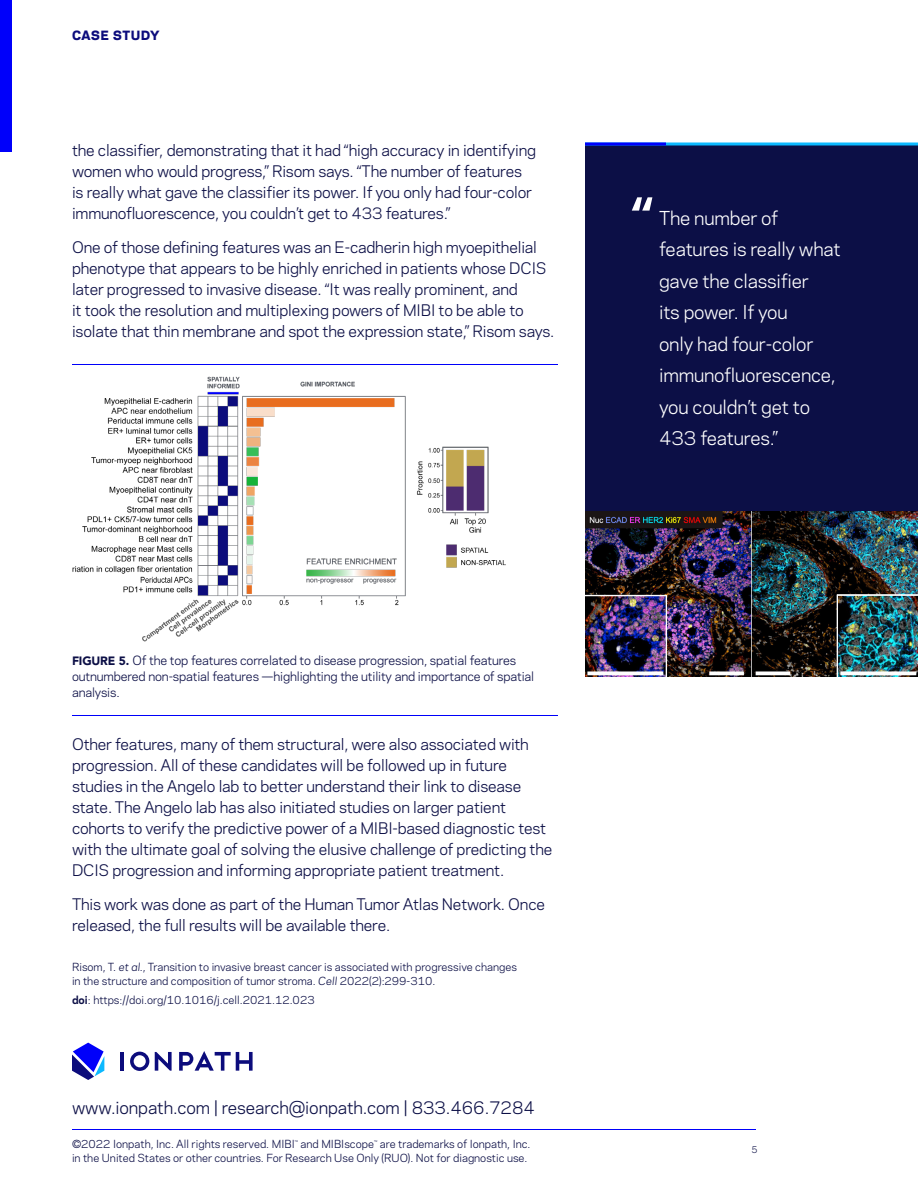
<style>
.page{position:relative;width:918px;height:1188px;background:#fff}
.page>*{position:absolute;margin:0;border:0;box-sizing:border-box;transform-origin:0 0}
.t1{font:700 54px "DM Sans";color:#fff}
.t2{font:18px/31.5px "Polaris";letter-spacing:-.01em;color:#fff}
.t3{font:16.5px "Polaris";letter-spacing:-.01em;color:#0c0f46}
.t4{font:15px/21px "Polaris";letter-spacing:-.01em;color:#0c0f46}
.t5{font:12px/15.8px "Polaris";letter-spacing:-.01em;color:#0c0f46}
.t6{font:800 12px "Polaris";letter-spacing:.07em;color:#0c0c7c}
.t7{font:10.5px/13.5px "Polaris";color:#0c0f46}
.t8{font:8.7px "Polaris";color:#0c0f46}
.s1{font-family:"Avenir LT Std";font-weight:900}
.s2{font-style:italic}
.s3{font-weight:700}
</style>
<div class="page">
<div style="left:0;top:0;width:12px;height:152px;background:#0000fa"></div>
<svg style="left:155px;top:1052px;width:17px;height:19px"></svg>
<hr style="left:121px;top:1052px;width:3px;height:19px;background:#0c0c7c">
<svg style="left:130px;top:1052px;width:19px;height:19px"></svg>
<svg style="left:179px;top:1051px;width:74px;height:20px"></svg>
<svg style="left:72px;top:1043px;width:32px;height:37px"></svg>
<hr style="left:72px;top:1129px;width:684px;height:1px;background:#0000fa">
<img style="left:72px;top:376px;width:434px;height:266px">
<hr style="left:72px;top:715px;width:486px;height:1px;background:#0000fa">
<hr style="left:72px;top:364px;width:486px;height:1px;background:#0000fa">
<div style="left:585px;top:145px;width:333px;height:366px;background:#0c0f46"></div>
<hr style="left:585px;top:142px;width:333px;height:3px;background:#0cb9ff">
<hr style="left:585px;top:142px;width:81px;height:3px;background:#0000fa">
<img style="left:585px;top:511px;width:333px;height:166px">
<p class="t6" style="left:72px;top:25px;width:89px">CASE STUDY</p>
<p class="t4" style="left:72px;top:139px;width:466px">the classifier, demonstrating that it had “high accuracy in identifying women who would progress,” Risom says. “The number of features is really what gave the classifier its power. If you only had four-color immunofluorescence, you couldn’t get to 433 features.”</p>
<p class="t4" style="left:72px;top:236px;width:484px">One of those defining features was an E-cadherin high myoepithelial phenotype that appears to be highly enriched in patients whose DCIS later progressed to invasive disease. “It was really prominent, and<br>it took the resolution and multiplexing powers of MIBI to be able to isolate that thin membrane and spot the expression state,” Risom says.</p>
<h1 class="t1" style="left:630px;top:182px;width:26px">“</h1>
<p class="t2" style="left:659px;top:201px;width:183px">The number of features is really what gave the classifier<br>its power. If you<br>only had four-color immunofluorescence, you couldn’t get to<br>433 features.”</p>
<p class="t5" style="left:72px;top:652px;width:464px"><span class="s1">FIGURE 5.</span> Of the top features correlated to disease progression, spatial features outnumbered non-spatial features —highlighting the utility and importance of spatial analysis.</p>
<p class="t4" style="left:72px;top:733px;width:482px">Other features, many of them structural, were also associated with progression. All of these candidates will be followed up in future studies in the Angelo lab to better understand their link to disease state. The Angelo lab has also initiated studies on larger patient cohorts to verify the predictive power of a MIBI-based diagnostic test with the ultimate goal of solving the elusive challenge of predicting the DCIS progression and informing appropriate patient treatment.</p>
<p class="t4" style="left:72px;top:893px;width:475px">This work was done as part of the Human Tumor Atlas Network. Once released, the full results will be available there.</p>
<p class="t7" style="left:72px;top:960px;width:446px">Risom, T. <span class="s2">et al.</span>, Transition to invasive breast cancer is associated with progressive changes in the structure and composition of tumor stroma. <span class="s2">Cell</span> 2022(2):299-310.</p>
<p class="t7" style="left:72px;top:993px;width:244px"><span class="s3">doi</span>: https://doi.org/10.1016/j.cell.2021.12.023</p>
<p class="t3" style="left:72px;top:1096px;width:464px">www.ionpath.com | research@ionpath.com | 833.466.7284</p>
<p class="t7" style="left:72px;top:1137px;width:460px">©2022 Ionpath, Inc. All rights reserved. MIBI<sup>™</sup> and MIBIscope<sup>™</sup> are trademarks of Ionpath, Inc. in the United States or other countries. For Research Use Only (RUO). Not for diagnostic use.</p>
<p class="t8" style="left:751px;top:1143px;width:8px">5</p>
</div>
